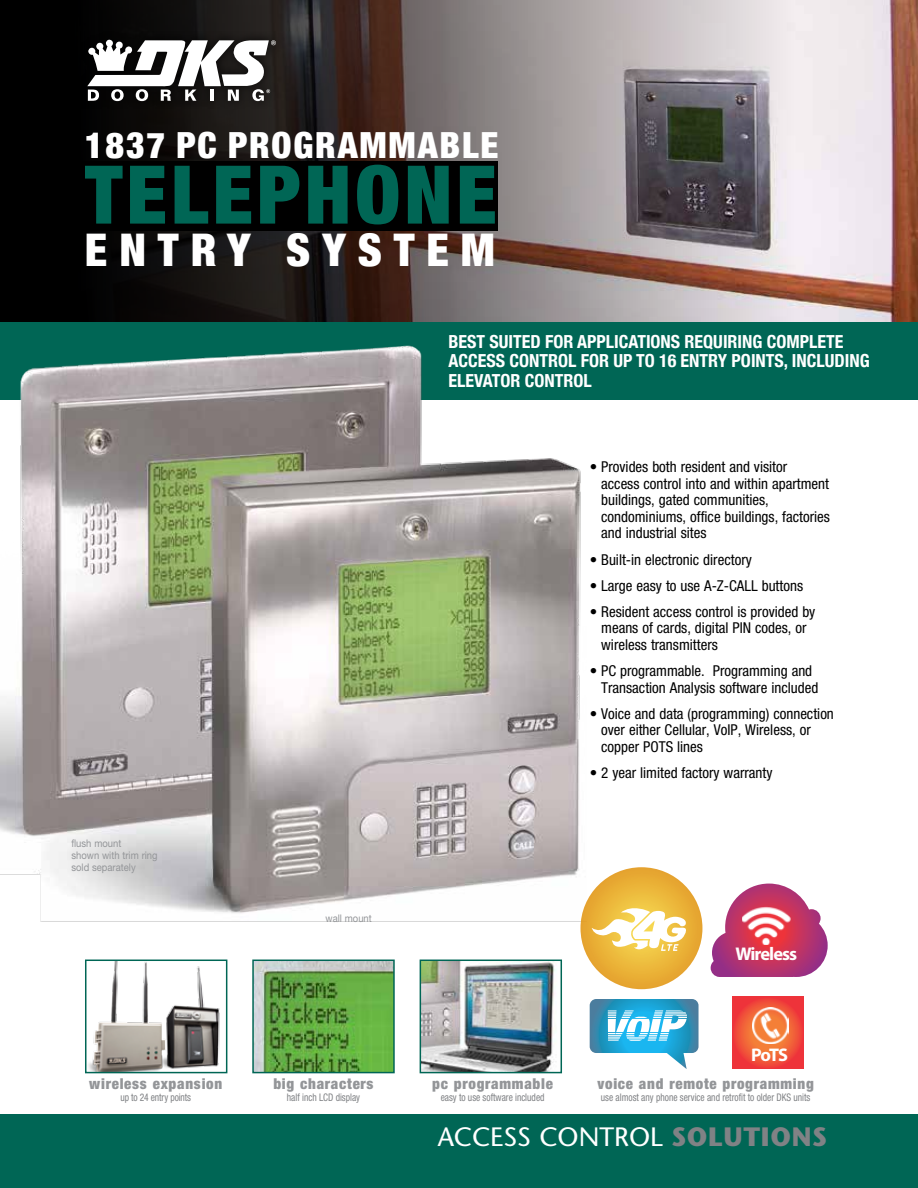
<style>
.page{position:relative;width:918px;height:1188px;background:#fff}
.page>*{position:absolute;margin:0;border:0;box-sizing:border-box;transform-origin:0 0}
.t1{font:900 condensed 81px "Helvetica Neue";letter-spacing:.05em;color:#065}
.t2{font:900 condensed 45px "Helvetica Neue";color:#fff}
.t3{font:900 condensed 36px "Helvetica Neue";letter-spacing:.05em;color:#fff}
.t4{font:26.55px "Stone Sans";color:#fff}
.t5{font:700 18.45px "Myriad Pro";letter-spacing:-.05em;color:#fff}
.t6{font:700 18.3px "Myriad Pro";color:#fff}
.t7{font:700 condensed 18px/19.5px "Helvetica Neue";color:#fff}
.t8{font:condensed 15px/16.5px "Helvetica Neue";color:#000}
.t9{font:900 condensed 15px "Helvetica Neue";letter-spacing:.05em;color:#939598}
.t10{font:condensed 10.5px "Helvetica Neue";color:#808285;scale:.9 1}
.t11{font:10.5px/12px "Helvetica Neue LT Std";color:#939598;scale:.9 1}
.s1{font-weight:700;color:#808285}
</style>
<div class="page">
<svg style="left:57px;top:0;width:861px;height:322px;background:#7a6e6d"></svg>
<div style="left:0;top:1114px;width:918px;height:74px;background:#065"></div>
<div style="left:79px;top:161px;width:419px;height:69px;background:#000"></div>
<div style="left:78px;top:31px;width:207px;height:79px;background:#000;opacity:.75"></div>
<svg style="left:87px;top:40px;width:189px;height:61px"></svg>
<div style="left:0;top:322px;width:918px;height:78px;background:#065"></div>
<img style="left:255px;top:963px;width:137px;height:107px">
<div style="left:252px;top:960px;width:143px;height:113px;border:2px solid #065"></div>
<img style="left:0;top:345px;width:581px;height:577px">
<div style="left:0;top:0;width:57px;height:322px;background:#000"></div>
<img style="left:88px;top:963px;width:132px;height:107px">
<div style="left:85px;top:960px;width:142px;height:113px;border:2px solid #065"></div>
<img style="left:423px;top:963px;width:133px;height:107px">
<div style="left:420px;top:960px;width:142px;height:113px;border:2px solid #065"></div>
<svg style="left:732px;top:997px;width:71px;height:71px;background:#ef4c39"></svg>
<img style="left:752px;top:1008px;width:37px;height:36px">
<svg style="left:711px;top:884px;width:117px;height:93px"></svg>
<img style="left:742px;top:907px;width:49px;height:37px">
<svg style="left:580px;top:867px;width:122px;height:122px;background:#e9af37"></svg>
<svg style="left:590px;top:999px;width:109px;height:70px"></svg>
<svg style="left:592px;top:903px;width:95px;height:50px"></svg>
<h3 class="t3" style="left:85px;top:123px;width:415px">1837 PC PROGRAMMABLE</h3>
<h1 class="t1" style="left:85px;top:145px;width:413px">TELEPHONE</h1>
<h2 class="t2" style="left:85px;top:222px;width:67px">E NTR</h2>
<h2 class="t2" style="left:227px;top:222px;width:166px">Y SYSTEM</h2>
<p class="t7" style="left:448px;top:331px;width:423px">BEST SUITED FOR APPLICATIONS REQUIRING COMPLETE<br>ACCESS CONTROL FOR UP TO 16 ENTRY POINTS, INCLUDING<br>ELEVATOR CONTROL</p>
<p class="t11" style="left:71px;top:837px;width:97px">flush mount<br>shown with trim ring sold separately</p>
<p class="t11" style="left:326px;top:913px;width:53px">wall mount</p>
<p class="t9" style="left:89px;top:1075px;width:135px">wireless expansion</p>
<p class="t10" style="left:120px;top:1092px;width:80px">up to 24 entry points</p>
<p class="t9" style="left:273px;top:1075px;width:102px">big characters</p>
<p class="t10" style="left:287px;top:1092px;width:83px">half inch LCD display</p>
<p class="t8" style="left:601px;top:459px;width:230px;text-indent:-11px">• Provides both resident and visitor<br>access control into and within apartment buildings, gated communities, condominiums, office buildings, factories and industrial sites</p>
<p class="t8" style="left:590px;top:551px;width:164px">• Built-in electronic directory</p>
<p class="t8" style="left:590px;top:577px;width:215px">• Large easy to use A-Z-CALL buttons</p>
<p class="t8" style="left:601px;top:603px;width:216px;text-indent:-11px">• Resident access control is provided by means of cards, digital PIN codes, or wireless transmitters</p>
<p class="t8" style="left:601px;top:663px;width:219px;text-indent:-11px">• PC programmable. Programming and<br>Transaction Analysis software included</p>
<p class="t8" style="left:601px;top:705px;width:234px;text-indent:-11px">• Voice and data (programming) connection over either Cellular, VoIP, Wireless, or copper POTS lines</p>
<p class="t8" style="left:590px;top:764px;width:184px">• 2 year limited factory warranty</p>
<p class="t5" style="left:735px;top:942px;width:63px">Wireless</p>
<p class="t9" style="left:432px;top:1075px;width:122px">pc programmable</p>
<p class="t10" style="left:441px;top:1092px;width:117px">easy to use software included</p>
<p class="t6" style="left:751px;top:1042px;width:38px">PoTS</p>
<p class="t9" style="left:597px;top:1075px;width:218px">voice and remote programming</p>
<p class="t10" style="left:601px;top:1092px;width:234px">use almost any phone service and retrofit to older DKS units</p>
<h3 class="t4" style="left:438px;top:1120px;width:389px">ACCESS CONTROL <span class="s1">SOLUTIONS</span></h3>
</div>
